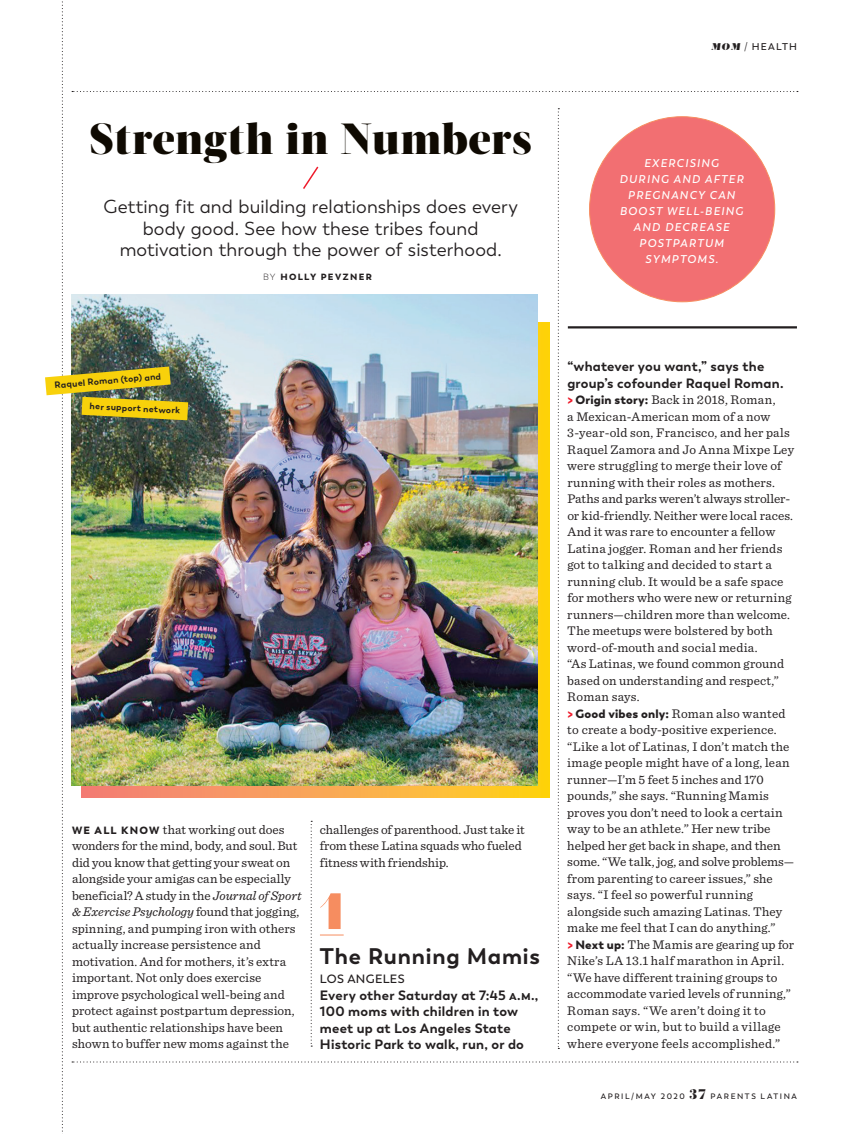
<style>
.page{position:relative;width:851px;height:1134px;background:#fff}
.page>*{position:absolute;margin:0;border:0;box-sizing:border-box;transform-origin:0 0}
.t1{font:900 51px "Domaine Sans Display";color:#f68d60}
.t2{font:900 43.5px "Acta Display";letter-spacing:.02em;color:#0f0a02}
.t3{font:700 22.5px "Trenda";letter-spacing:.035em;color:#231f20}
.t4{font:18.75px/21.8px "Trenda";letter-spacing:.005em;color:#231f20;text-align:center}
.t5{font:700 13.5px/16.5px "Trenda";letter-spacing:.015em;color:#231f20}
.t6{font:13.2px/16.5px "Sentinel";letter-spacing:.01em;color:#231f20}
.t7{font:600 12px "Trenda";letter-spacing:.025em;color:#231f20}
.t8{font:italic 600 11.25px/16px "Trenda";letter-spacing:.11em;color:#fff;text-align:center}
.t9{font:600 9.75px "Trenda";letter-spacing:.12em;color:#231f20}
.t10{font:700 9px "Trenda";color:#231f20}
.t11{font:900 9px "Trenda";letter-spacing:.15em;color:#231f20}
.t12{font:600 7.8px "Trenda";letter-spacing:.2em;color:#231f20}
.s1{font-weight:300}
.s2{font-family:"Acta Poster";font-weight:400;font-style:italic}
.s3{font-weight:400}
.s4{font-family:"Trenda";font-weight:900;font-size:10.5px}
.s5{font-style:italic}
.s6{font-family:"Trenda";font-weight:900;font-size:12px;color:#ee1b2b}
.s7{font-family:"Trenda";font-weight:900;font-size:12px}
.s8{font-family:"Acta Display";font-weight:900;font-size:15px}
</style>
<div class="page">
<img style="left:45px;top:1px;width:752px;height:1133px">
<div style="left:589px;top:117px;width:185px;height:185px;background:#f26f72;border-radius:50%"></div>
<h2 class="t2" style="left:90px;top:113px;width:443px">Strength in Numbers</h2>
<h3 class="t4" style="left:103px;top:196px;width:416px">Getting fit and building relationships does every body good. See how these tribes found motivation through the power of sisterhood.</h3>
<p class="t11" style="left:263px;top:271px;width:110px"><span class="s1">BY</span> HOLLY PEVZNER</p>
<p class="t9" style="left:711px;top:41px;width:87px"><span class="s2">MOM</span> <span class="s3">/</span> HEALTH</p>
<p class="t8" style="left:619px;top:155px;width:126px">EXERCISING<br>DURING AND AFTER<br>PREGNANCY CAN<br>BOOST WELL-BEING<br>AND DECREASE<br>POSTPARTUM<br>SYMPTOMS.</p>
<p class="t10" style="left:54px;top:380px;width:108px;rotate:-5deg">Raquel Rom an (top) and</p>
<p class="t10" style="left:90px;top:400px;width:92px;rotate:3deg">her support network</p>
<p class="t6" style="left:72px;top:821px;width:231px"><span class="s4">WE ALL KNOW</span> that working out does wonders for the mind, body, and soul. But did you know that getting your sweat on alongside your amigas can be especially beneficial? A study in the <span class="s5">Journal of Sport &amp; Exercise Psychology</span> found that jogging, spinning, and pumping iron with others actually increase persistence and motivation. And for mothers, it’s extra important. Not only does exercise improve psychological well-being and protect against postpartum depression, but authentic relationships have been shown to buffer new moms against the</p>
<p class="t6" style="left:320px;top:821px;width:207px">challenges of parenthood. Just take it from these Latina squads who fueled fitness with friendship.</p>
<h1 class="t1" style="left:320px;top:878px;width:25px">1</h1>
<h3 class="t3" style="left:320px;top:942px;width:222px">The Running Mamis</h3>
<p class="t7" style="left:320px;top:972px;width:86px">LOS ANGELES</p>
<p class="t5" style="left:320px;top:987px;width:220px">Every other Saturday at 7:45 a.m.,<br>100 moms with children in tow meet up at Los Angeles State<br>Historic Park to walk, run, or do</p>
<p class="t5" style="left:567px;top:359px;width:218px">“whatever you want,” says the group’s cofounder Raquel Roman.</p>
<p class="t6" style="left:567px;top:391px;width:228px"><span class="s6">&gt;</span> <span class="s7">Origin story:</span> Back in 2018, Roman,<br>a Mexican-American mom of a now 3-year-old son, Francisco, and her pals Raquel Zamora and Jo Anna Mixpe Ley were struggling to merge their love of running with their roles as mothers.<br>Paths and parks weren’t always stroller&shy;or kid-friendly. Neither were local races.<br>And it was rare to encounter a fellow Latina jogger. Roman and her friends got to talking and decided to start a running club. It would be a safe space for mothers who were new or returning runners—children more than welcome.<br>The meetups were bolstered by both word-of-mouth and social media.<br>“As Latinas, we found common ground based on understanding and respect,” Roman says.<br><span class="s6">&gt;</span> <span class="s7">Good vibes only:</span> Roman also wanted to create a body-positive experience. “Like a lot of Latinas, I don’t match the image people might have of a long, lean runner—I’m 5 feet 5 inches and 170 pounds,” she says. “Running Mamis proves you don’t need to look a certain way to be an athlete.” Her new tribe helped her get back in shape, and then some. “We talk, jog, and solve problems— from parenting to career issues,” she says. “I feel so powerful running alongside such amazing Latinas. They make me feel that I can do anything.”<br><span class="s6">&gt;</span> <span class="s7">Next up:</span> The Mamis are gearing up for Nike’s LA 13.1 half marathon in April. “We have different training groups to accommodate varied levels of running,” Roman says. “We aren’t doing it to compete or win, but to build a village where everyone feels accomplished.”</p>
<p class="t12" style="left:600px;top:1092px;width:198px">APRIL/MAY 2020 <span class="s8">37</span> PARENTS LATINA</p>
</div>
